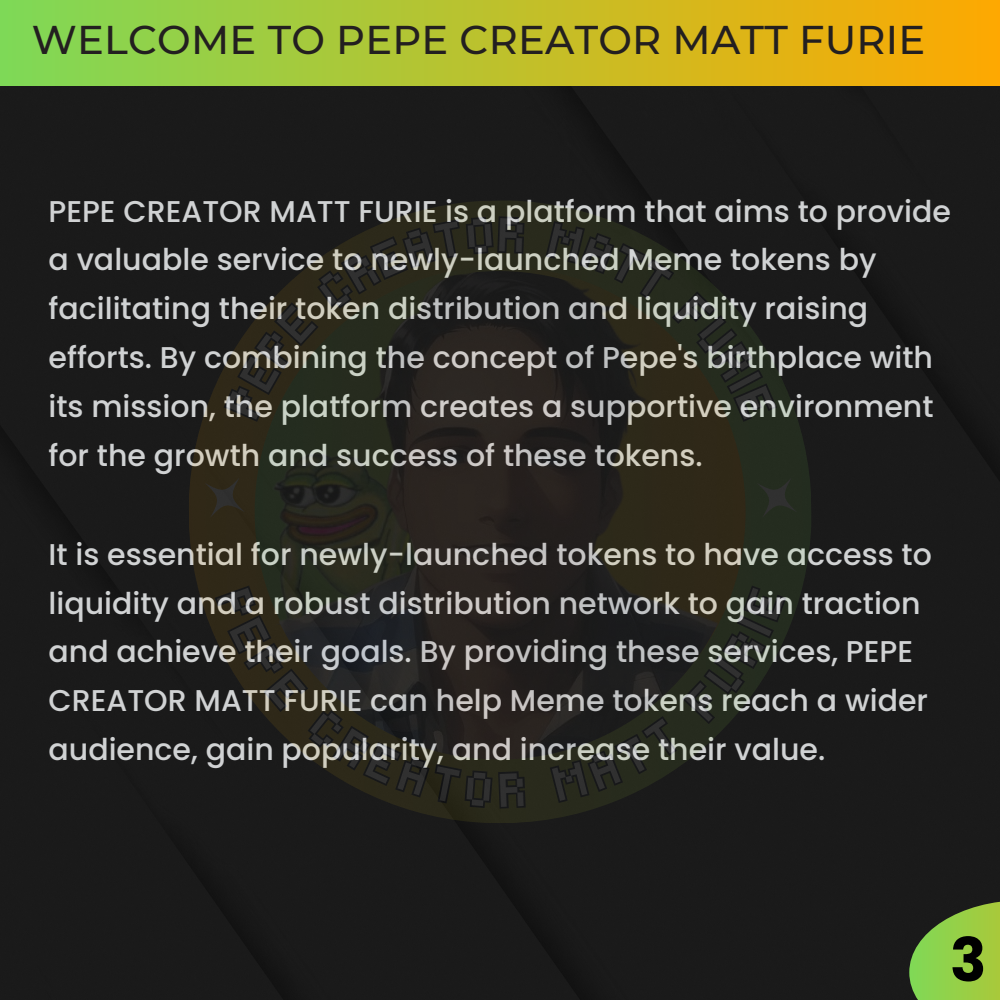
<style>
.page{position:relative;width:1000px;height:1000px;background:#fff}
.page>*{position:absolute;margin:0;border:0;box-sizing:border-box;transform-origin:0 0}
.t1{font:700 60.25px "Poppins";color:#000}
.t2{font:500 40px "Montserrat";letter-spacing:.005em;color:#231f20}
.t3{font:500 30px/48.8px "Poppins";color:#d0d2d3}
</style>
<div class="page">
<div style="left:0;top:85px;width:1000px;height:915px;background:#1a1a1a"></div>
<div style="left:0;top:0;width:1000px;height:85px;background:linear-gradient(to right,#7ed957,#fea801)"></div>
<svg style="left:909px;top:900px;width:91px;height:100px;background:#7caa3d"></svg>
<svg style="left:185px;top:196px;width:630px;height:631px;background:#1e1e1a"></svg>
<img style="left:239px;top:452px;width:26px;height:131px">
<img style="left:255px;top:271px;width:488px;height:488px;border-radius:50%">
<svg style="left:190px;top:462px;width:70px;height:70px;background:#2e2819"></svg>
<svg style="left:742px;top:462px;width:70px;height:70px;background:#252b20"></svg>
<svg style="left:221px;top:214px;width:305px;height:210px;background:#23221b"></svg>
<svg style="left:543px;top:219px;width:236px;height:205px;background:#21211a"></svg>
<svg style="left:212px;top:583px;width:315px;height:227px;background:#23211c"></svg>
<svg style="left:548px;top:583px;width:240px;height:222px;background:#1f201c"></svg>
<p class="t2" style="left:32px;top:15px;width:895px">WELCOME TO PEPE CREATOR MATT FURIE</p>
<p class="t3" style="left:49px;top:187px;width:904px">PEPE CREATOR MATT FURIE is a platform that aims to provide a valuable service to newly-launched Meme tokens by facilitating their token distribution and liquidity raising efforts. By combining the concept of Pepe's birthplace with its mission, the platform creates a supportive environment for the growth and success of these tokens.</p>
<p class="t3" style="left:49px;top:530px;width:885px">It is essential for newly-launched tokens to have access to liquidity and a robust distribution network to gain traction and achieve their goals. By providing these services, PEPE CREATOR MATT FURIE can help Meme tokens reach a wider audience, gain popularity, and increase their value.</p>
<p class="t1" style="left:950px;top:918px;width:38px">3</p>
</div>
